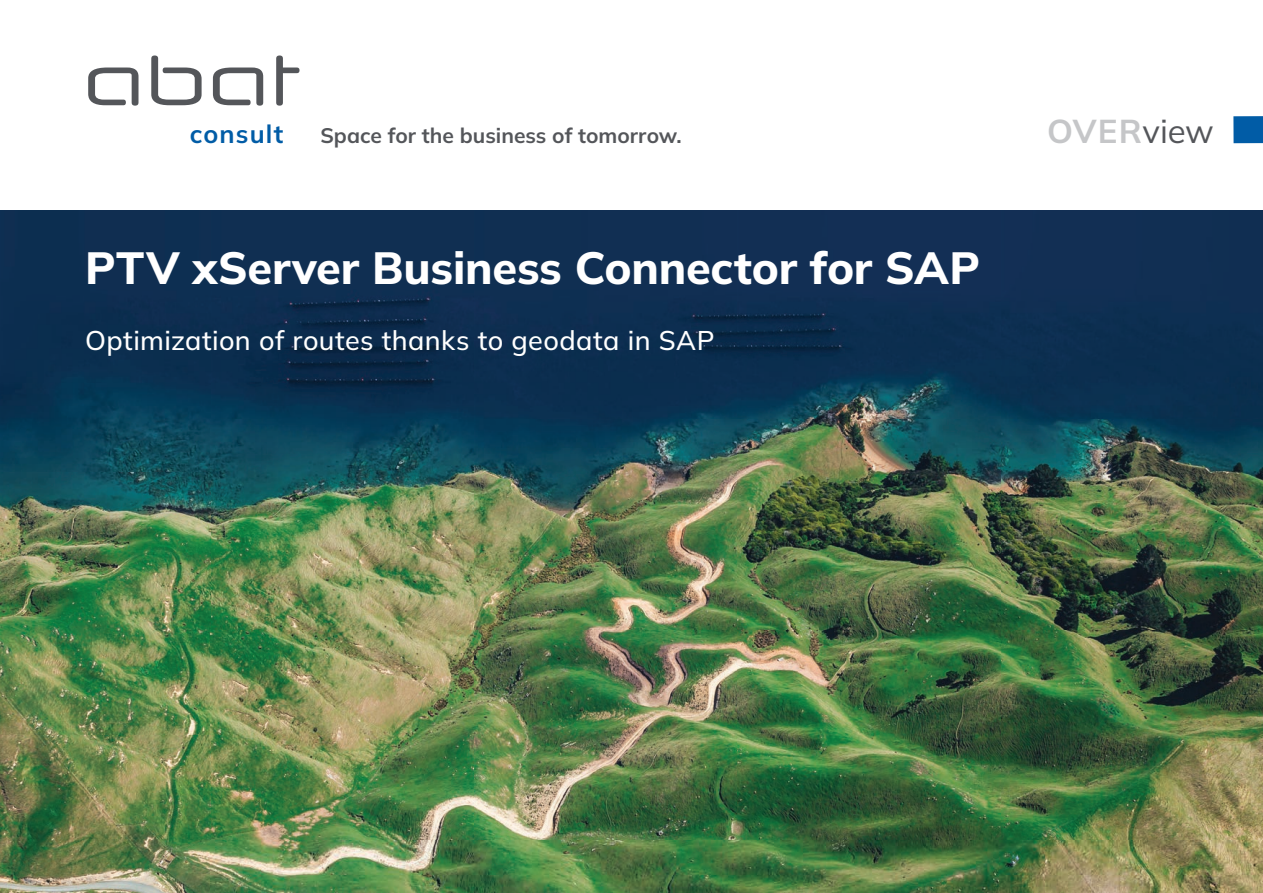
<style>
.page{position:relative;width:1263px;height:893px;background:#fff}
.page>*{position:absolute;margin:0;border:0;box-sizing:border-box;transform-origin:0 0}
.t1{font:800 45px "Mulish";letter-spacing:-.005em;color:#fff}
.t2{font:700 33px "Mulish";color:#c5c6c8}
.t3{font:500 27px "Mulish";letter-spacing:.015em;color:#fff}
.t4{font:700 25.2px "Mulish";letter-spacing:.045em;color:#015ca6}
.t5{font:700 21px "Mulish";color:#54565a}
.s1{font-weight:400;color:#54565a}
</style>
<div class="page">
<img style="left:0;top:210px;width:1263px;height:683px">
<svg style="left:88px;top:56px;width:211px;height:50px"></svg>
<div style="left:1233px;top:116px;width:30px;height:27px;background:#015ca6"></div>
<p class="t4" style="left:190px;top:117px;width:95px">consult</p>
<p class="t5" style="left:320px;top:121px;width:363px">Space for the business of tomorrow.</p>
<p class="t2" style="left:1047px;top:109px;width:168px">OVER<span class="s1">view</span></p>
<h1 class="t1" style="left:85px;top:237px;width:896px">PTV xServer Business Connector for SAP</h1>
<p class="t3" style="left:85px;top:322px;width:631px">Optimization of routes thanks to geodata in SAP</p>
</div>
